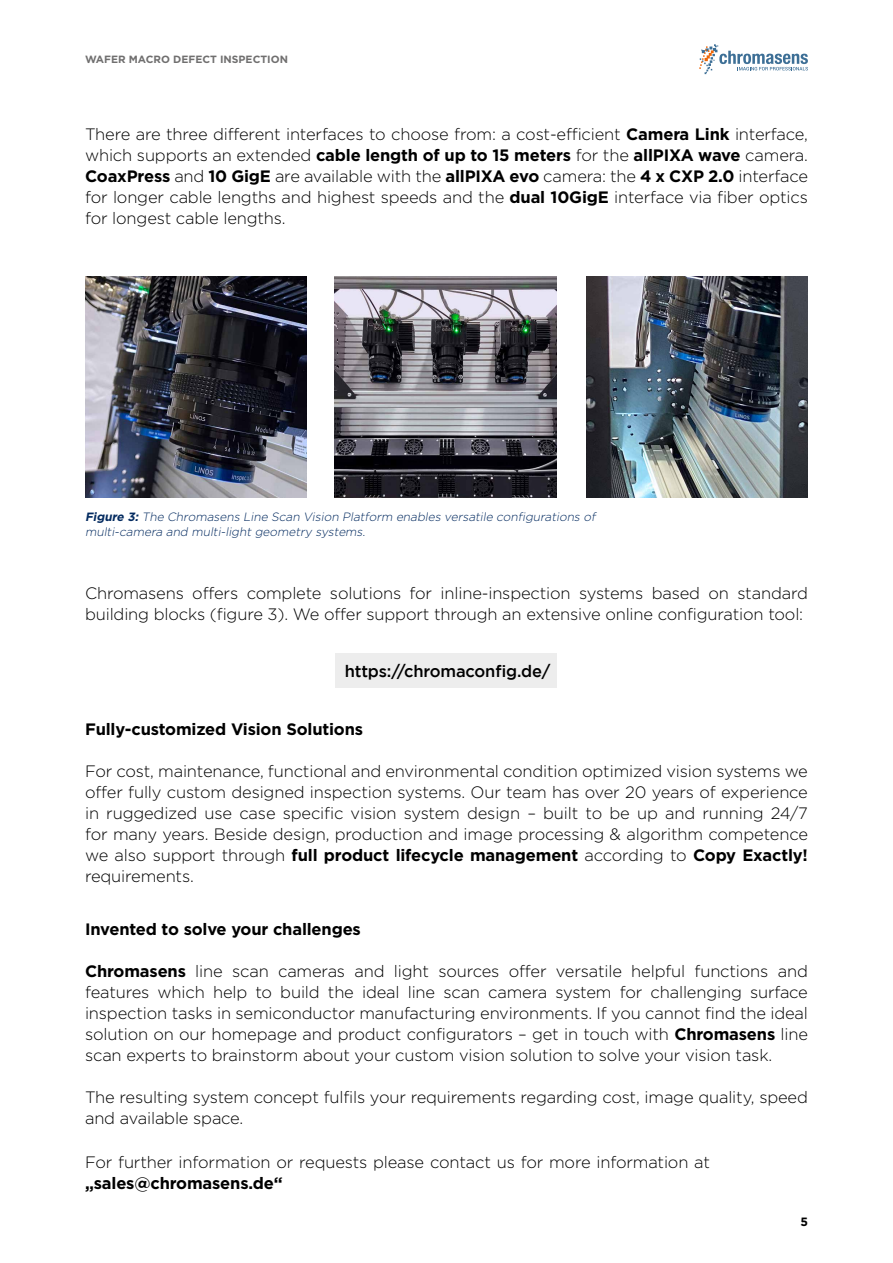
<style>
.page{position:relative;width:893px;height:1263px;background:#fff}
.page>*{position:absolute;margin:0;border:0;box-sizing:border-box;transform-origin:0 0}
.t1{font:300 16.5px/21px "Gotham";letter-spacing:-.01em;color:#000;text-align:justify}
.t2{font:700 16.5px "Gotham";letter-spacing:-.01em;color:#000}
.t3{font:500 16.5px "Gotham";letter-spacing:-.01em;color:#000}
.t4{font:italic 300 12px/15px "Gotham";color:#042b60}
.t5{font:700 12px "Gotham";color:#000}
.t6{font:700 10.5px "Gotham";color:#706f6f}
.s1{font-weight:700}
</style>
<div class="page">
<svg style="left:699px;top:44px;width:109px;height:30px"></svg>
<img style="left:586px;top:276px;width:222px;height:222px">
<img style="left:335px;top:276px;width:221px;height:222px">
<img style="left:85px;top:276px;width:222px;height:222px">
<div style="left:336px;top:654px;width:221px;height:34px;background:#ededed"></div>
<p class="t6" style="left:85px;top:53px;width:204px">WAFER MACRO DEFECT INSPECTION</p>
<p class="t1" style="left:85px;top:123px;width:724px">There are three different interfaces to choose from: a cost-efficient <span class="s1">Camera Link</span> interface, which supports an extended <span class="s1">cable length of up to 15 meters</span> for the <span class="s1">allPIXA wave</span> camera.<br><span class="s1">CoaxPress</span> and <span class="s1">10 GigE</span> are available with the <span class="s1">allPIXA evo</span> camera: the <span class="s1">4 x CXP 2.0</span> interface for longer cable lengths and highest speeds and the <span class="s1">dual 10GigE</span> interface via fiber optics for longest cable lengths.</p>
<p class="t4" style="left:85px;top:509px;width:514px"><span class="s1">Figure 3:</span> The Chromasens Line Scan Vision Platform enables versatile configurations of multi-camera and multi-light geometry systems.</p>
<p class="t1" style="left:85px;top:582px;width:724px">Chromasens offers complete solutions for inline-inspection systems based on standard building blocks (figure 3). We offer support through an extensive online configuration tool:</p>
<p class="t3" style="left:345px;top:661px;width:207px">https://chromaconfig.de/</p>
<p class="t2" style="left:85px;top:720px;width:280px">Fully-customized Vision Solutions</p>
<p class="t1" style="left:85px;top:760px;width:724px">For cost, maintenance, functional and environmental condition optimized vision systems we offer fully custom designed inspection systems. Our team has over 20 years of experience in ruggedized use case specific vision system design – built to be up and running 24/7 for many years. Beside design, production and image processing &amp; algorithm competence we also support through <span class="s1">full product lifecycle management</span> according to <span class="s1">Copy Exactly! </span>requirements.</p>
<p class="t2" style="left:85px;top:919px;width:277px">Invented to solve your challenges</p>
<p class="t1" style="left:85px;top:960px;width:724px"><span class="s1">Chromasens</span> line scan cameras and light sources offer versatile helpful functions and features which help to build the ideal line scan camera system for challenging surface inspection tasks in semiconductor manufacturing environments. If you cannot find the ideal solution on our homepage and product configurators – get in touch with <span class="s1">Chromasens</span> line scan experts to brainstorm about your custom vision solution to solve your vision task.</p>
<p class="t1" style="left:85px;top:1086px;width:724px">The resulting system concept fulfils your requirements regarding cost, image quality, speed and available space.</p>
<p class="t1" style="left:85px;top:1151px;width:626px">For further information or requests please contact us for more information at</p>
<p class="t2" style="left:85px;top:1173px;width:199px">„sales@chromasens.de“</p>
<p class="t5" style="left:800px;top:1214px;width:9px">5</p>
</div>
